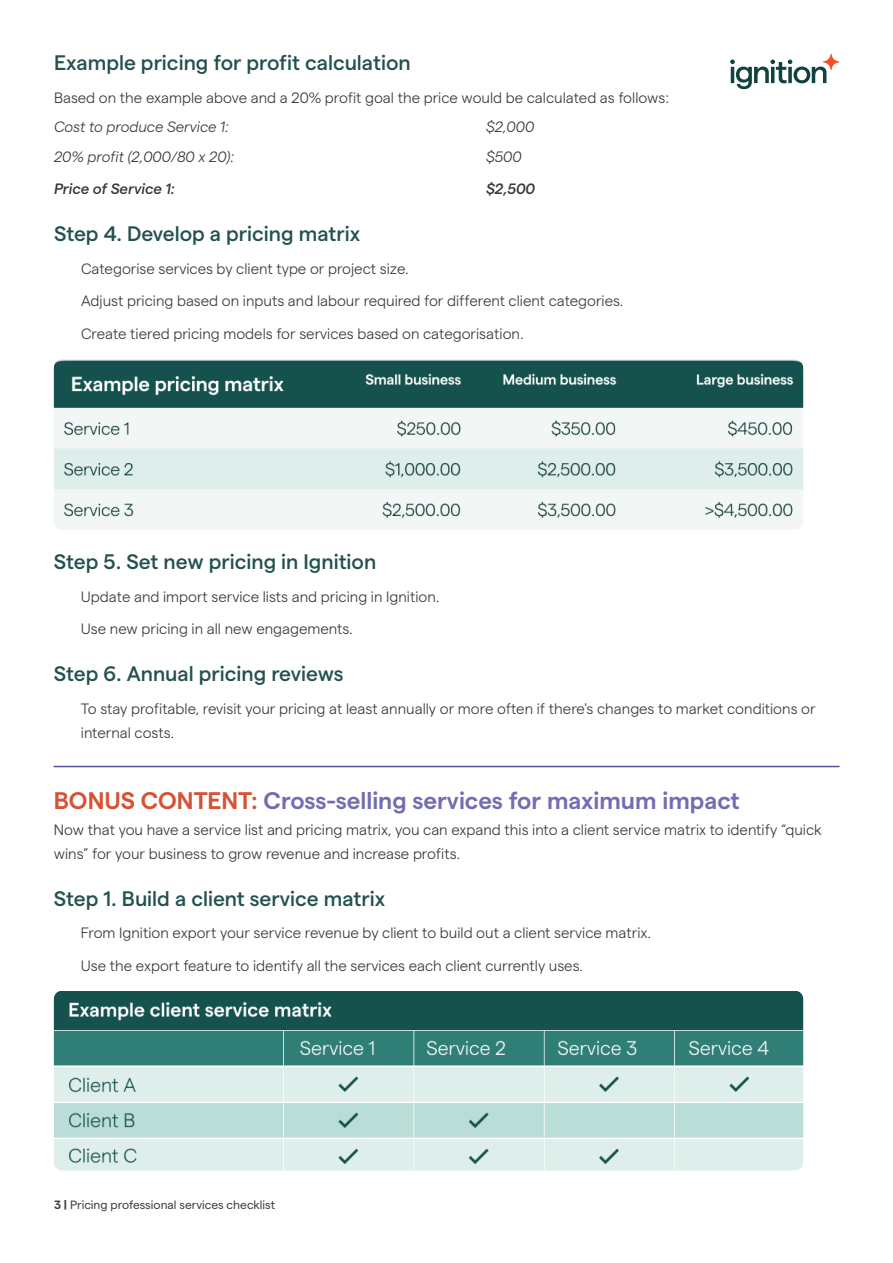
<style>
.page{position:relative;width:893px;height:1263px;background:#fff}
.page>*{position:absolute;margin:0;border:0;box-sizing:border-box;transform-origin:0 0}
.t1{font:600 24px "Matter";color:#716db2}
.t2{font:500 21px "Matter";color:#23514f}
.t3{font:300 15px/32.5px "Matter";color:#383839}
.t4{font:italic 300 15px "Matter";color:#383839}
.t5{font:italic 500 15px "Matter";color:#383839}
.t6{font:12px "Matter";color:#3a3d42}
.s1{color:#d65234}
.s2{font-weight:600}
</style>
<div class="page">
<svg style="left:730px;top:54px;width:109px;height:35px"></svg>
<img style="left:54px;top:359px;width:749px;height:171px">
<img style="left:54px;top:991px;width:749px;height:179px">
<hr style="left:54px;top:766px;width:785px;height:1px;background:#5152a3">
<h2 class="t2" style="left:54px;top:47px;width:358px">Example pricing for profit calculation</h2>
<p class="t3" style="left:54px;top:80px;width:617px">Based on the example above and a 20% profit goal the price would be calculated as follows:</p>
<p class="t4" style="left:54px;top:116px;width:176px">Cost to produce Service 1:</p>
<p class="t4" style="left:486px;top:116px;width:50px">$2,000</p>
<p class="t4" style="left:54px;top:145px;width:182px">20% profit (2,000/80 x 20):</p>
<p class="t4" style="left:486px;top:145px;width:37px">$500</p>
<p class="t5" style="left:54px;top:178px;width:123px">Price of Service 1:</p>
<p class="t5" style="left:486px;top:178px;width:51px">$2,500</p>
<h2 class="t2" style="left:54px;top:218px;width:308px">Step 4. Develop a pricing matrix</h2>
<p class="t3" style="left:81px;top:251px;width:544px">Categorise services by client type or project size.<br>Adjust pricing based on inputs and labour required for different client categories.<br>Create tiered pricing models for services based on categorisation.</p>
<h2 class="t2" style="left:54px;top:546px;width:324px">Step 5. Set new pricing in Ignition</h2>
<p class="t3" style="left:81px;top:579px;width:360px">Update and import service lists and pricing in Ignition.<br>Use new pricing in all new engagements.</p>
<h2 class="t2" style="left:54px;top:658px;width:291px">Step 6. Annual pricing reviews</h2>
<p class="t3" style="left:81px;top:695px;width:736px;line-height:24px">To stay profitable, revisit your pricing at least annually or more often if there's changes to market conditions or internal costs.</p>
<h1 class="t1" style="left:54px;top:782px;width:687px"><span class="s1">BONUS CONTENT:</span> Cross-selling services for maximum impact</h1>
<p class="t3" style="left:54px;top:816px;width:769px;line-height:24px">Now that you have a service list and pricing matrix, you can expand this into a client service matrix to identify “quick wins” for your business to grow revenue and increase profits.</p>
<h2 class="t2" style="left:54px;top:883px;width:333px">Step 1. Build a client service matrix</h2>
<p class="t3" style="left:81px;top:916px;width:572px">From Ignition export your service revenue by client to build out a client service matrix.<br>Use the export feature to identify all the services each client currently uses.</p>
<p class="t6" style="left:54px;top:1196px;width:223px"><span class="s2">3 |</span> Pricing professional services checklist</p>
</div>
